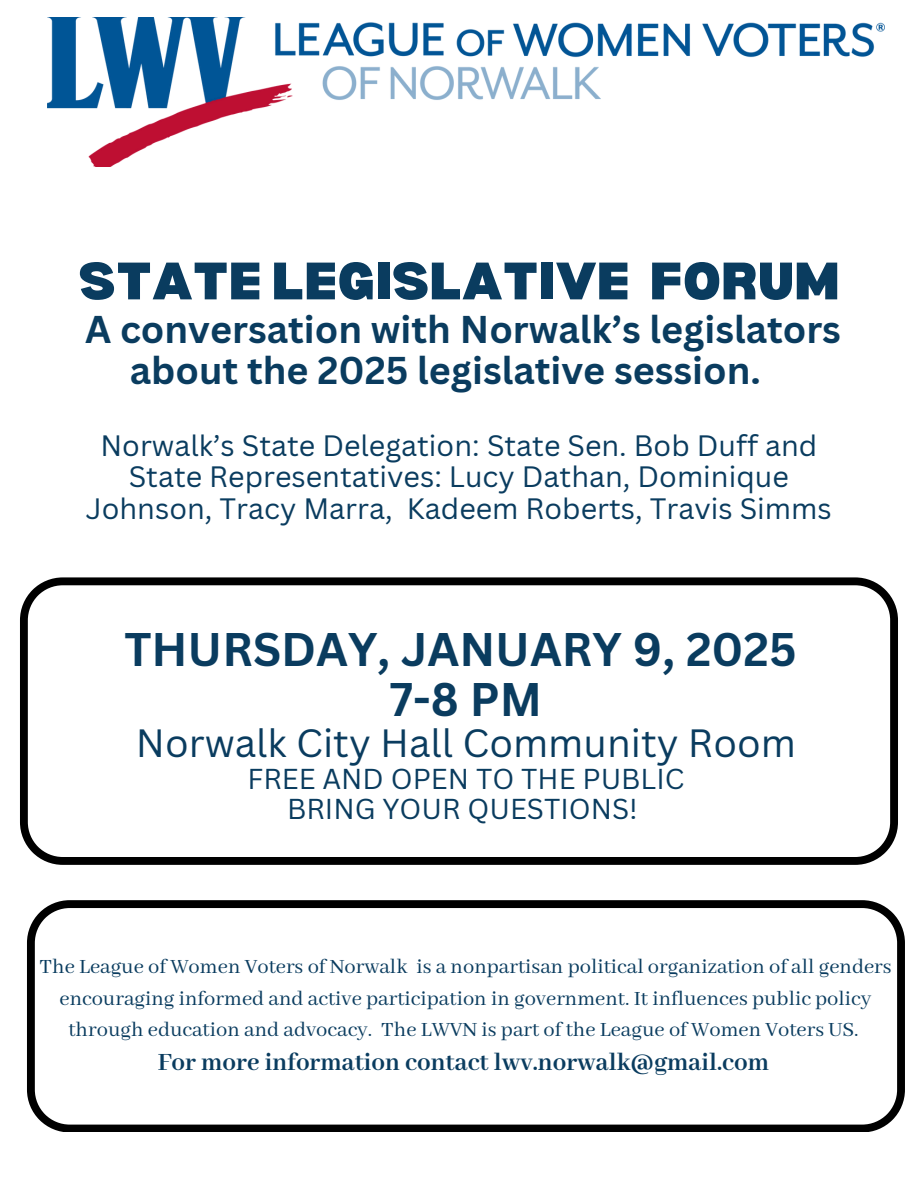
<style>
.page{position:relative;width:918px;height:1188px;background:#fff}
.page>*{position:absolute;margin:0;border:0;box-sizing:border-box;transform-origin:0 0}
.t1{font:900 51.45px "Bernoru";color:#0a3c5f}
.t2{font:700 45.9px/49.5px "Canva Sans";color:#0a3c5f;text-align:center}
.t3{font:38.4px "Canva Sans";color:#0a3c5f}
.t4{font:700 37.65px/40.5px "Canva Sans";color:#0a3c5f}
.t5{font:28.65px/31.5px "Canva Sans";color:#0a3c5f;text-align:center}
.t6{font:28.05px/30.3px "Canva Sans";color:#0a3c5f;text-align:center}
.t7{font:700 27px "Abhaya Libre";color:#0a3c5f}
.t8{font:22.5px/31.5px "Abhaya Libre";color:#0a3c5f;text-align:center}
</style>
<div class="page">
<svg style="left:27px;top:900px;width:878px;height:232px"></svg>
<img style="left:48px;top:18px;width:837px;height:148px">
<svg style="left:20px;top:577px;width:878px;height:288px"></svg>
<h1 class="t1" style="left:78px;top:252px;width:763px">STATE LEGISLATIVE FORUM</h1>
<h3 class="t4" style="left:130px;top:308px;width:713px;text-indent:-45px">A conversation with Norwalk’s legislators about the 2025 legislative session.</h3>
<p class="t5" style="left:86px;top:429px;width:747px">Norwalk’s State Delegation: State Sen. Bob Duff and<br>State Representatives: Lucy Dathan, Dominique<br>Johnson, Tracy Marra, Kadeem Roberts, Travis Simms</p>
<h2 class="t2" style="left:124px;top:623px;width:674px">THURSDAY, JANUARY 9, 2025<br>7-8 PM</h2>
<h3 class="t3" style="left:136px;top:716px;width:662px">Norwalk City Hall Community Room</h3>
<p class="t6" style="left:247px;top:763px;width:438px">FREE AND OPEN TO THE PUBLIC<br>BRING YOUR QUESTIONS!</p>
<p class="t8" style="left:40px;top:952px;width:854px">The League of Women Voters of Norwalk is a nonpartisan political organization of all genders encouraging informed and active participation in government. It influences public policy through education and advocacy. The LWVN is part of the League of Women Voters US.</p>
<p class="t7" style="left:158px;top:1047px;width:613px">For more information contact lwv.norwalk@gmail.com</p>
</div>
